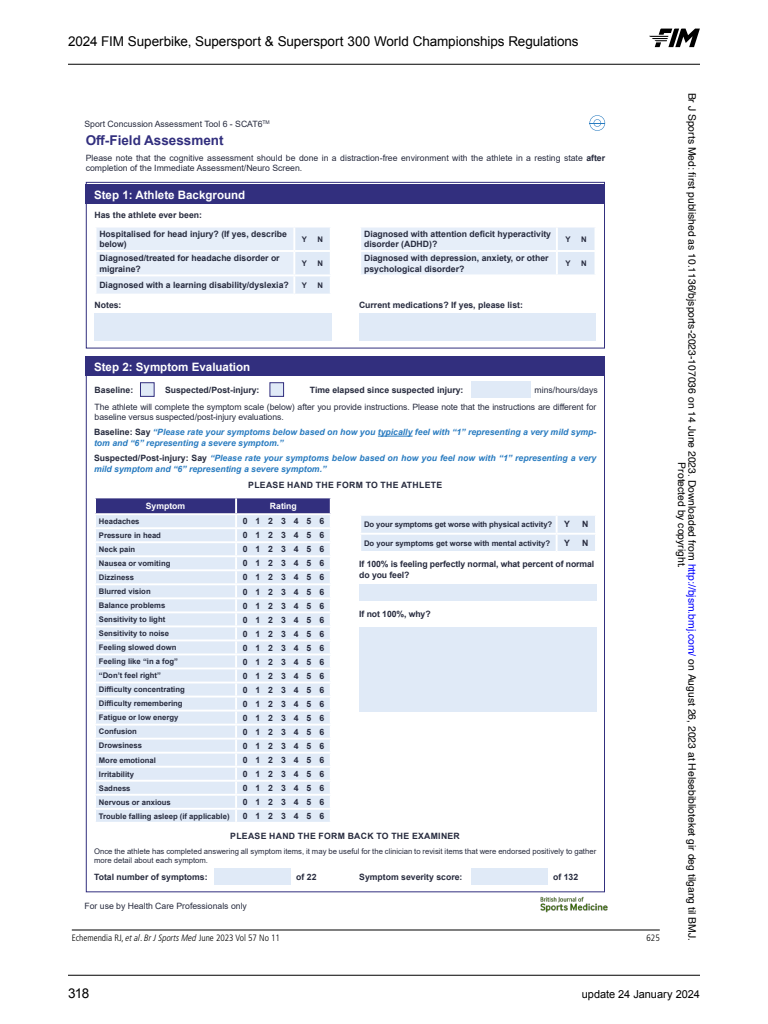
<style>
.page{position:relative;width:768px;height:1024px;background:#fff}
.page>*{position:absolute;margin:0;border:0;box-sizing:border-box;transform-origin:0 0}
.t1{font:13.5px "Arial";letter-spacing:-.005em;color:#000}
.t2{font:700 13.5px "Arial";color:#322f7e}
.t3{font:700 11.6px "Arial";color:#fff}
.t4{font:11px "Arial";letter-spacing:-.005em;color:#000}
.t5{font:10.4px "Helvetica";color:#000}
.t6{font:300 condensed 9.2px "Frutiger LT Pro";color:#000}
.t7{font:700 8.7px/10.4px "Arial";color:#272b3e}
.t8{font:8.7px/10.4px "Arial";color:#272b3e}
.t9{font:italic 700 8.7px/10.4px "Arial";color:#287bc0}
.t10{font:700 8.7px "Arial";letter-spacing:.035em;color:#272b3e}
.t11{font:700 8.7px "Arial";color:#fff}
.t12{font:700 7.7px "Arial";color:#272b3e}
.t13{font:7.7px/9.3px "Arial";color:#272b3e}
.s1{font-weight:700}
.s2{font-style:normal;color:#272b3e}
.s3{font-style:italic}
.s4{color:#00f}
</style>
<div class="page">
<hr style="left:68px;top:64px;width:632px;height:1px;background:#000">
<hr style="left:68px;top:975px;width:632px;height:1px;background:#000">
<svg style="left:649px;top:29px;width:51px;height:18px"></svg>
<hr style="left:72px;top:930px;width:588px;height:1px;background:#000">
<svg style="left:590px;top:115px;width:15px;height:16px"></svg>
<img style="left:537px;top:892px;width:71px;height:21px">
<hr style="left:378px;top:436px;width:35px;height:1px;background:#287bc0">
<div style="left:86px;top:185px;width:519px;height:19px;background:#322f7e"></div>
<div style="left:86px;top:357px;width:519px;height:19px;background:#322f7e"></div>
<div style="left:86px;top:182px;width:519px;height:167px;border:1px solid #322f7e"></div>
<svg style="left:96px;top:227px;width:234px;height:67px;background:#e7eef9"></svg>
<svg style="left:361px;top:227px;width:234px;height:47px;background:#e6eef9"></svg>
<div style="left:95px;top:313px;width:237px;height:27px;background:#e0eaf7"></div>
<div style="left:359px;top:313px;width:236px;height:27px;background:#e0eaf7"></div>
<svg style="left:95px;top:497px;width:236px;height:325px;background:#dce4f2"></svg>
<div style="left:471px;top:381px;width:60px;height:17px;background:#e0eaf7"></div>
<div style="left:214px;top:869px;width:77px;height:16px;background:#e0eaf7"></div>
<div style="left:471px;top:869px;width:77px;height:16px;background:#e0eaf7"></div>
<div style="left:359px;top:628px;width:238px;height:84px;background:#e0eaf7"></div>
<div style="left:359px;top:584px;width:238px;height:16px;background:#e0eaf7"></div>
<div style="left:140px;top:383px;width:14px;height:13px;background:#e0eaf7"></div>
<div style="left:140px;top:382px;width:15px;height:15px;border:1px solid #322f7e"></div>
<div style="left:270px;top:383px;width:14px;height:13px;background:#e0eaf7"></div>
<div style="left:269px;top:382px;width:15px;height:15px;border:1px solid #322f7e"></div>
<svg style="left:361px;top:516px;width:234px;height:35px;background:#e1ebf7"></svg>
<h1 class="t1" style="left:68px;top:32px;width:512px">2024 FIM Superbike, Supersport &amp; Supersport 300 World Championships Regulations</h1>
<p class="t8" style="left:84px;top:119px;width:187px">Sport Concussion Assessment Tool 6 - SCAT6<sup>TM</sup></p>
<h1 class="t2" style="left:86px;top:131px;width:139px">Off-Field Assessment</h1>
<p class="t8" style="left:86px;top:153px;width:521px">Please note that the cognitive assessment should be done in a distraction-free environment with the athlete in a resting state <span class="s1">after </span>completion of the Immediate Assessment/Neuro Screen.</p>
<p class="t7" style="left:95px;top:210px;width:109px">Has the athlete ever been:</p>
<h2 class="t3" style="left:94px;top:187px;width:153px">Step 1: Athlete Background</h2>
<p class="t7" style="left:99px;top:229px;width:189px">Hospitalised for head injury? (If yes, describe below)</p>
<p class="t12" style="left:302px;top:233px;width:7px">Y</p>
<p class="t12" style="left:318px;top:233px;width:7px">N</p>
<p class="t7" style="left:99px;top:253px;width:182px">Diagnosed/treated for headache disorder or migraine?</p>
<p class="t12" style="left:302px;top:258px;width:7px">Y</p>
<p class="t12" style="left:318px;top:258px;width:7px">N</p>
<p class="t7" style="left:99px;top:280px;width:191px">Diagnosed with a learning disability/dyslexia?</p>
<p class="t12" style="left:302px;top:280px;width:7px">Y</p>
<p class="t12" style="left:318px;top:280px;width:7px">N</p>
<p class="t7" style="left:364px;top:229px;width:189px">Diagnosed with attention deficit hyperactivity disorder (ADHD)?</p>
<p class="t12" style="left:566px;top:233px;width:7px">Y</p>
<p class="t12" style="left:581px;top:233px;width:7px">N</p>
<p class="t7" style="left:364px;top:253px;width:186px">Diagnosed with depression, anxiety, or other psychological disorder?</p>
<p class="t12" style="left:566px;top:258px;width:7px">Y</p>
<p class="t12" style="left:581px;top:258px;width:7px">N</p>
<p class="t7" style="left:95px;top:300px;width:28px">Notes:</p>
<p class="t7" style="left:359px;top:300px;width:165px">Current medications? If yes, please list:</p>
<h2 class="t3" style="left:94px;top:359px;width:158px">Step 2: Symptom Evaluation</h2>
<p class="t7" style="left:95px;top:385px;width:40px">Baseline:</p>
<p class="t7" style="left:165px;top:385px;width:96px">Suspected/Post-injury:</p>
<p class="t7" style="left:310px;top:385px;width:155px">Time elapsed since suspected injury:</p>
<p class="t8" style="left:535px;top:384px;width:65px">mins/hours/days</p>
<p class="t8" style="left:95px;top:401px;width:503px">The athlete will complete the symptom scale (below) after you provide instructions. Please note that the instructions are different for baseline versus suspected/post-injury evaluations.</p>
<p class="t9" style="left:94px;top:427px;width:504px"><span class="s2">Baseline: Say</span> “Please rate your symptoms below based on how you typically feel with “1” representing a very mild symp&shy;tom and “6” representing a severe symptom.”</p>
<p class="t9" style="left:94px;top:453px;width:504px"><span class="s2">Suspected/Post-injury: Say</span> “Please rate your symptoms below based on how you feel now with “1” representing a very mild symptom and “6” representing a severe symptom.”</p>
<p class="t10" style="left:248px;top:479px;width:195px">PLEASE HAND THE FORM TO THE ATHLETE</p>
<p class="t11" style="left:146px;top:500px;width:41px">Symptom</p>
<p class="t11" style="left:270px;top:500px;width:28px">Rating</p>
<p class="t12" style="left:99px;top:516px;width:42px">Headaches</p>
<p class="t7" style="left:243px;top:516px;width:83px">0 1 2 3 4 5 6</p>
<p class="t12" style="left:99px;top:530px;width:64px">Pressure in head</p>
<p class="t7" style="left:243px;top:530px;width:83px">0 1 2 3 4 5 6</p>
<p class="t12" style="left:99px;top:544px;width:38px">Neck pain</p>
<p class="t7" style="left:243px;top:544px;width:83px">0 1 2 3 4 5 6</p>
<p class="t12" style="left:99px;top:558px;width:73px">Nausea or vomiting</p>
<p class="t7" style="left:243px;top:558px;width:83px">0 1 2 3 4 5 6</p>
<p class="t12" style="left:99px;top:572px;width:37px">Dizziness</p>
<p class="t7" style="left:243px;top:572px;width:83px">0 1 2 3 4 5 6</p>
<p class="t12" style="left:99px;top:586px;width:53px">Blurred vision</p>
<p class="t7" style="left:243px;top:586px;width:83px">0 1 2 3 4 5 6</p>
<p class="t12" style="left:99px;top:600px;width:68px">Balance problems</p>
<p class="t7" style="left:243px;top:600px;width:83px">0 1 2 3 4 5 6</p>
<p class="t12" style="left:99px;top:614px;width:68px">Sensitivity to light</p>
<p class="t7" style="left:243px;top:614px;width:83px">0 1 2 3 4 5 6</p>
<p class="t12" style="left:99px;top:628px;width:72px">Sensitivity to noise</p>
<p class="t7" style="left:243px;top:628px;width:83px">0 1 2 3 4 5 6</p>
<p class="t12" style="left:99px;top:642px;width:79px">Feeling slowed down</p>
<p class="t7" style="left:243px;top:642px;width:83px">0 1 2 3 4 5 6</p>
<p class="t12" style="left:99px;top:656px;width:81px">Feeling like “in a fog”</p>
<p class="t7" style="left:243px;top:656px;width:83px">0 1 2 3 4 5 6</p>
<p class="t12" style="left:99px;top:670px;width:64px">“Don’t feel right”</p>
<p class="t7" style="left:243px;top:671px;width:83px">0 1 2 3 4 5 6</p>
<p class="t12" style="left:99px;top:684px;width:87px">Difficulty concentrating</p>
<p class="t7" style="left:243px;top:685px;width:83px">0 1 2 3 4 5 6</p>
<p class="t12" style="left:99px;top:698px;width:85px">Difficulty remembering</p>
<p class="t7" style="left:243px;top:699px;width:83px">0 1 2 3 4 5 6</p>
<p class="t12" style="left:99px;top:712px;width:81px">Fatigue or low energy</p>
<p class="t7" style="left:243px;top:713px;width:83px">0 1 2 3 4 5 6</p>
<p class="t12" style="left:99px;top:726px;width:40px">Confusion</p>
<p class="t7" style="left:243px;top:727px;width:83px">0 1 2 3 4 5 6</p>
<p class="t12" style="left:99px;top:740px;width:45px">Drowsiness</p>
<p class="t7" style="left:243px;top:741px;width:83px">0 1 2 3 4 5 6</p>
<p class="t12" style="left:99px;top:754px;width:58px">More emotional</p>
<p class="t7" style="left:243px;top:755px;width:83px">0 1 2 3 4 5 6</p>
<p class="t12" style="left:99px;top:768px;width:37px">Irritability</p>
<p class="t7" style="left:243px;top:769px;width:83px">0 1 2 3 4 5 6</p>
<p class="t12" style="left:99px;top:782px;width:33px">Sadness</p>
<p class="t7" style="left:243px;top:783px;width:83px">0 1 2 3 4 5 6</p>
<p class="t12" style="left:99px;top:796px;width:73px">Nervous or anxious</p>
<p class="t7" style="left:243px;top:797px;width:83px">0 1 2 3 4 5 6</p>
<p class="t12" style="left:99px;top:810px;width:132px">Trouble falling asleep (if applicable)</p>
<p class="t7" style="left:243px;top:811px;width:83px">0 1 2 3 4 5 6</p>
<p class="t12" style="left:364px;top:519px;width:190px">Do your symptoms get worse with physical activity?</p>
<p class="t7" style="left:564px;top:519px;width:7px">Y</p>
<p class="t7" style="left:582px;top:519px;width:8px">N</p>
<p class="t12" style="left:364px;top:538px;width:187px">Do your symptoms get worse with mental activity?</p>
<p class="t7" style="left:564px;top:538px;width:7px">Y</p>
<p class="t7" style="left:582px;top:538px;width:8px">N</p>
<p class="t7" style="left:359px;top:559px;width:237px">If 100% is feeling perfectly normal, what percent of normal do you feel?</p>
<p class="t7" style="left:359px;top:609px;width:73px">If not 100%, why?</p>
<p class="t10" style="left:230px;top:830px;width:231px">PLEASE HAND THE FORM BACK TO THE EXAMINER</p>
<p class="t13" style="left:94px;top:847px;width:504px">Once the athlete has completed answering all symptom items, it may be useful for the clinician to revisit items that were endorsed positively to gather more detail about each symptom.</p>
<p class="t7" style="left:94px;top:872px;width:115px">Total number of symptoms:</p>
<p class="t7" style="left:296px;top:872px;width:22px">of 22</p>
<p class="t7" style="left:359px;top:872px;width:105px">Symptom severity score:</p>
<p class="t7" style="left:553px;top:872px;width:27px">of 132</p>
<p class="t8" style="left:84px;top:900px;width:164px">For use by Health Care Professionals only</p>
<p class="t6" style="left:72px;top:933px;width:210px">Echemendia RJ, <span class="s3">et al</span>. <span class="s3">Br J Sports Med</span> June 2023 Vol 57 No 11</p>
<p class="t6" style="left:647px;top:933px;width:15px">625</p>
<p class="t5" style="left:700px;top:93px;width:850px;rotate:90deg">Br J Sports Med: first published as 10.1136/bjsports-2023-107036 on 14 June 2023. Downloaded from <span class="s4">http://bjsm.bmj.com/</span> on August 26, 2023 at Helsebiblioteket gir deg tilgang til BMJ.</p>
<p class="t5" style="left:690px;top:462px;width:107px;rotate:90deg">Protected by copyright.</p>
<h1 class="t1" style="left:68px;top:984px;width:23px">318</h1>
<p class="t4" style="left:582px;top:987px;width:120px">update 24 January 2024</p>
</div>
